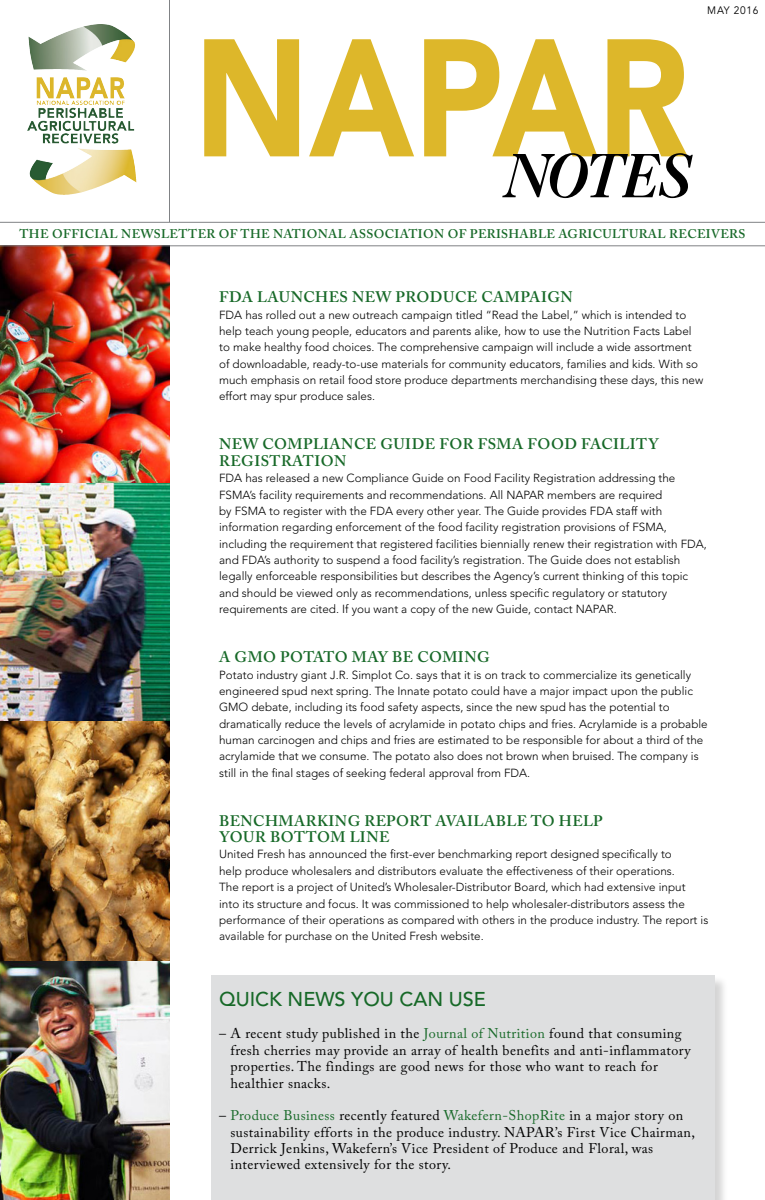
<style>
.page{position:relative;width:765px;height:1200px;background:#fff}
.page>*{position:absolute;margin:0;border:0;box-sizing:border-box;transform-origin:0 0}
.t1{font:italic 59.38px "Caslon Three";letter-spacing:-.085em;color:#000;scale:.94 1}
.t2{font:500 19.88px "Avenir";color:#176928}
.t3{font:600 15.25px/16.4px "Adobe Caslon Pro";letter-spacing:.03em;color:#176928}
.t4{font:14px/16.4px "Adobe Caslon Pro";letter-spacing:.03em;color:#000}
.t5{font:600 12.5px "Adobe Caslon Pro";letter-spacing:.03em;color:#176928}
.t6{font:300 11.75px/16.4px "Avenir";color:#000}
.t7{font:10.75px "Avenir";letter-spacing:.07em;color:#000;scale:.94 1}
.s1{color:#176928}
</style>
<div class="page">
<img style="left:0;top:961px;width:169px;height:239px">
<img style="left:0;top:247px;width:169px;height:714px">
<img style="left:28px;top:25px;width:65px;height:46px">
<svg style="left:204px;top:39px;width:95px;height:117px"></svg>
<svg style="left:309px;top:39px;width:105px;height:117px"></svg>
<svg style="left:424px;top:39px;width:173px;height:117px"></svg>
<svg style="left:607px;top:39px;width:81px;height:117px"></svg>
<hr style="left:169px;top:0;width:1px;height:222px;background:#808285">
<hr style="left:0;top:222px;width:765px;height:1px;background:#808285">
<hr style="left:0;top:246px;width:765px;height:1px;background:#808285">
<div style="left:211px;top:975px;width:517px;height:225px;background:#000;opacity:.17"></div>
<div style="left:211px;top:975px;width:503px;height:225px;background:#dedfe0"></div>
<p class="t7" style="left:707px;top:4px;width:56px">MAY 2016</p>
<h1 class="t1" style="left:502px;top:141px;width:205px">NOTES</h1>
<p class="t5" style="left:19px;top:226px;width:728px">THE OFFICIAL NEWSLETTER OF THE NATIONAL ASSOCIATION OF PERISHABLE AGRICULTURAL RECEIVERS</p>
<p class="t3" style="left:219px;top:289px;width:355px">FDA LAUNCHES NEW PRODUCE CAMPAIGN</p>
<p class="t6" style="left:219px;top:306px;width:486px">FDA has rolled out a new outreach campaign titled “Read the Label,” which is intended to help teach young people, educators and parents alike, how to use the Nutrition Facts Label to make healthy food choices. The comprehensive campaign will include a wide assortment of downloadable, ready-to-use materials for community educators, families and kids. With so much emphasis on retail food store produce departments merchandising these days, this new effort may spur produce sales.</p>
<p class="t3" style="left:219px;top:436px;width:441px">NEW COMPLIANCE GUIDE FOR FSMA FOOD FACILITY<br>REGISTRATION</p>
<p class="t6" style="left:219px;top:470px;width:489px">FDA has released a new Compliance Guide on Food Facility Registration addressing the FSMA’s facility requirements and recommendations. All NAPAR members are required<br>by FSMA to register with the FDA every other year. The Guide provides FDA staff with information regarding enforcement of the food facility registration provisions of FSMA, including the requirement that registered facilities biennially renew their registration with FDA, and FDA’s authority to suspend a food facility’s registration. The Guide does not establish legally enforceable responsibilities but describes the Agency’s current thinking of this topic and should be viewed only as recommendations, unless specific regulatory or statutory requirements are cited. If you want a copy of the new Guide, contact NAPAR.</p>
<p class="t3" style="left:219px;top:649px;width:272px">A GMO POTATO MAY BE COMING</p>
<p class="t6" style="left:219px;top:666px;width:490px">Potato industry giant J.R. Simplot Co. says that it is on track to commercialize its genetically engineered spud next spring. The Innate potato could have a major impact upon the public GMO debate, including its food safety aspects, since the new spud has the potential to dramatically reduce the levels of acrylamide in potato chips and fries. Acrylamide is a probable human carcinogen and chips and fries are estimated to be responsible for about a third of the acrylamide that we consume. The potato also does not brown when bruised. The company is still in the final stages of seeking federal approval from FDA.</p>
<p class="t3" style="left:219px;top:812px;width:385px">BENCHMARKING REPORT AVAILABLE TO HELP<br>YOUR BOTTOM LINE</p>
<p class="t6" style="left:219px;top:846px;width:491px">United Fresh has announced the first-ever benchmarking report designed specifically to<br>help produce wholesalers and distributors evaluate the effectiveness of their operations.<br>The report is a project of United’s Wholesaler-Distributor Board, which had extensive input into its structure and focus. It was commissioned to help wholesaler-distributors assess the performance of their operations as compared with others in the produce industry. The report is available for purchase on the United Fresh website.</p>
<h2 class="t2" style="left:219px;top:987px;width:268px">QUICK NEWS YOU CAN USE</h2>
<p class="t4" style="left:231px;top:1025px;width:461px;text-indent:-11px">– A recent study published in the <span class="s1">Journal of Nutrition</span> found that consuming fresh cherries may provide an array of health benefits and anti-inflammatory properties. The findings are good news for those who want to reach for healthier snacks.</p>
<p class="t4" style="left:231px;top:1107px;width:466px;text-indent:-11px">– <span class="s1">Produce Business</span> recently featured <span class="s1">Wakefern-ShopRite</span> in a major story on sustainability efforts in the produce industry. NAPAR’s First Vice Chairman, Derrick Jenkins, Wakefern’s Vice President of Produce and Floral, was interviewed extensively for the story.</p>
</div>
